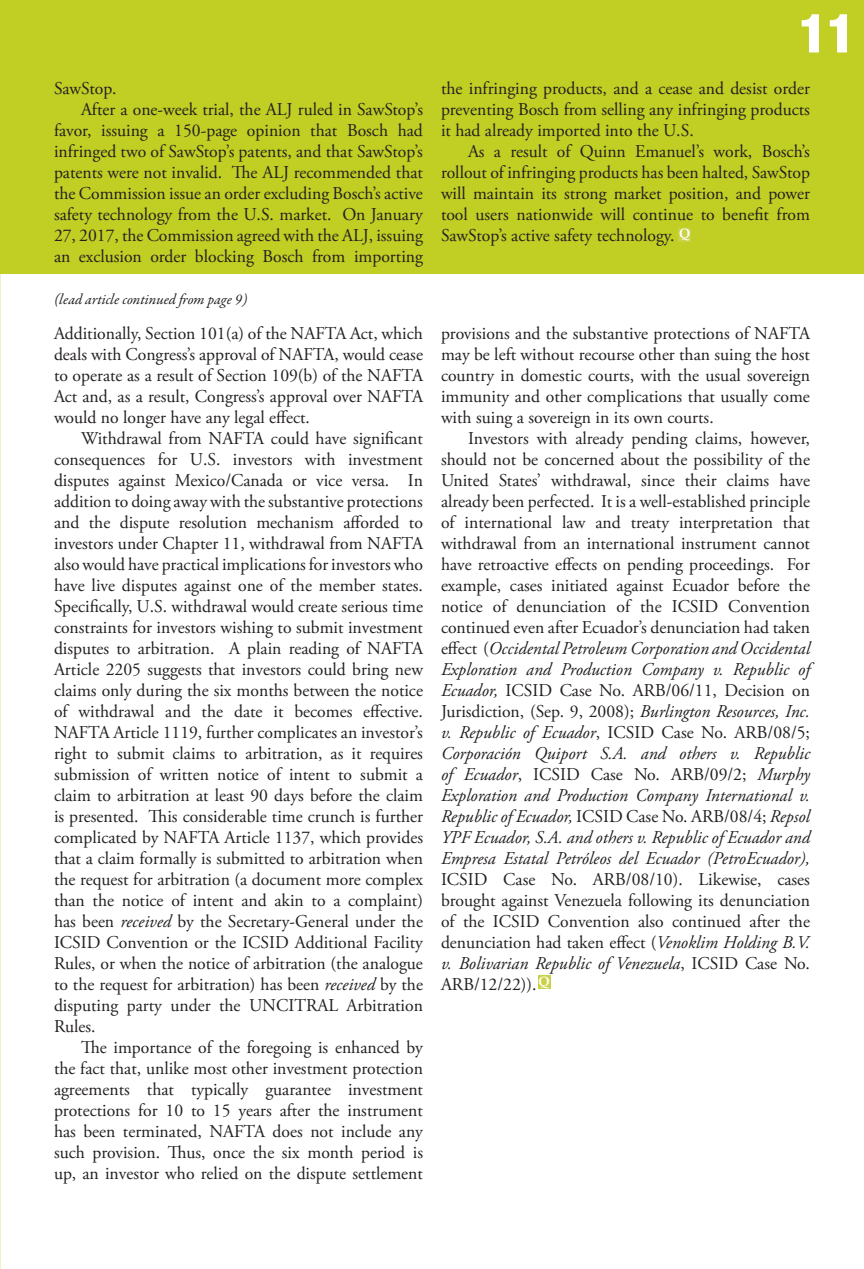
<style>
.page{position:relative;width:864px;height:1269px;background:#fff}
.page>*{position:absolute;margin:0;border:0;box-sizing:border-box;transform-origin:0 0}
.t1{font:900 condensed 54px "Helvetica Neue";color:#fff}
.QE_-_Main_Article_St{font:18px/21px "Adobe Garamond Pro";color:#231f20;text-align:justify}
.t2{font:italic 15px "Garamond Premr Pro";color:#231f20}
.t3{font:700 13.5px "Palatino Linotype";color:#fff}
.s1{font-style:italic}
</style>
<div class="page">
<div style="left:0;top:0;width:864px;height:274px;background:#c1ce23"></div>
<div style="left:538px;top:976px;width:13px;height:13px;background:#c9d247"></div>
<div style="left:678px;top:228px;width:13px;height:14px;background:#c9d247"></div>
<p class="QE_-_Main_Article_St" style="left:54px;top:78px;width:64px">SawStop.</p>
<p class="QE_-_Main_Article_St" style="left:54px;top:99px;width:371px;text-indent:27px">After a one-week trial, the ALJ ruled in SawStop’s favor, issuing a 150-page opinion that Bosch had infringed two of SawStop’s patents, and that SawStop’s patents were not invalid. The ALJ recommended that the Commission issue an order excluding Bosch’s active safety technology from the U.S. market. On January 27, 2017, the Commission agreed with the ALJ, issuing an exclusion order blocking Bosch from importing</p>
<p class="t2" style="left:54px;top:289px;width:195px">(lead article continued from page 9)</p>
<p class="QE_-_Main_Article_St" style="left:54px;top:323px;width:371px">Additionally, Section 101(a) of the NAFTA Act, which deals with Congress’s approval of NAFTA, would cease to operate as a result of Section 109(b) of the NAFTA Act and, as a result, Congress’s approval over NAFTA would no longer have any legal effect.</p>
<p class="QE_-_Main_Article_St" style="left:54px;top:428px;width:371px;text-indent:27px">Withdrawal from NAFTA could have significant consequences for U.S. investors with investment disputes against Mexico/Canada or vice versa. In addition to doing away with the substantive protections and the dispute resolution mechanism afforded to investors under Chapter 11, withdrawal from NAFTA also would have practical implications for investors who have live disputes against one of the member states.<br>Specifically, U.S. withdrawal would create serious time constraints for investors wishing to submit investment disputes to arbitration. A plain reading of NAFTA Article 2205 suggests that investors could bring new claims only during the six months between the notice of withdrawal and the date it becomes effective.<br>NAFTA Article 1119, further complicates an investor’s right to submit claims to arbitration, as it requires submission of written notice of intent to submit a claim to arbitration at least 90 days before the claim is presented. This considerable time crunch is further complicated by NAFTA Article 1137, which provides that a claim formally is submitted to arbitration when the request for arbitration (a document more complex than the notice of intent and akin to a complaint) has been <span class="s1">received</span> by the Secretary-General under the ICSID Convention or the ICSID Additional Facility Rules, or when the notice of arbitration (the analogue to the request for arbitration) has been <span class="s1">received</span> by the disputing party under the UNCITRAL Arbitration Rules.</p>
<p class="QE_-_Main_Article_St" style="left:54px;top:1037px;width:371px;text-indent:27px">The importance of the foregoing is enhanced by the fact that, unlike most other investment protection agreements that typically guarantee investment protections for 10 to 15 years after the instrument has been terminated, NAFTA does not include any such provision. Thus, once the six month period is up, an investor who relied on the dispute settlement</p>
<p class="t1" style="left:799px;top:0;width:58px">11</p>
<p class="QE_-_Main_Article_St" style="left:441px;top:78px;width:370px">the infringing products, and a cease and desist order preventing Bosch from selling any infringing products it had already imported into the U.S.</p>
<p class="QE_-_Main_Article_St" style="left:441px;top:141px;width:371px;text-indent:27px">As a result of Quinn Emanuel’s work, Bosch’s rollout of infringing products has been halted, SawStop will maintain its strong market position, and power tool users nationwide will continue to benefit from SawStop’s active safety technology.</p>
<p class="t3" style="left:679px;top:224px;width:13px">Q</p>
<p class="QE_-_Main_Article_St" style="left:441px;top:323px;width:371px">provisions and the substantive protections of NAFTA may be left without recourse other than suing the host country in domestic courts, with the usual sovereign immunity and other complications that usually come with suing a sovereign in its own courts.</p>
<p class="QE_-_Main_Article_St" style="left:441px;top:428px;width:371px;text-indent:27px">Investors with already pending claims, however, should not be concerned about the possibility of the United States’ withdrawal, since their claims have already been perfected. It is a well-established principle of international law and treaty interpretation that withdrawal from an international instrument cannot have retroactive effects on pending proceedings. For example, cases initiated against Ecuador before the notice of denunciation of the ICSID Convention continued even after Ecuador’s denunciation had taken effect (<span class="s1">Occidental Petroleum Corporation and Occidental Exploration and Production Company v. Republic of Ecuador,</span> ICSID Case No. ARB/06/11, Decision on Jurisdiction, (Sep. 9, 2008); <span class="s1">Burlington Resources, Inc. v. Republic of Ecuador</span>, ICSID Case No. ARB/08/5; <span class="s1">Corporación Quiport S.A. and others v. Republic of Ecuador</span>, ICSID Case No. ARB/09/2; <span class="s1">Murphy Exploration and Production Company International v.<br>Republic of Ecuador,</span> ICSID Case No. ARB/08/4; <span class="s1">Repsol YPF Ecuador, S.A. and others v. Republic of Ecuador and Empresa Estatal Petróleos del Ecuador (PetroEcuador), </span>ICSID Case No. ARB/08/10). Likewise, cases brought against Venezuela following its denunciation of the ICSID Convention also continued after the denunciation had taken effect (<span class="s1">Venoklim Holding B.V. v. Bolivarian Republic of Venezuela</span>, ICSID Case No.<br>ARB/12/22)).</p>
<p class="t3" style="left:539px;top:971px;width:13px">Q</p>
</div>
